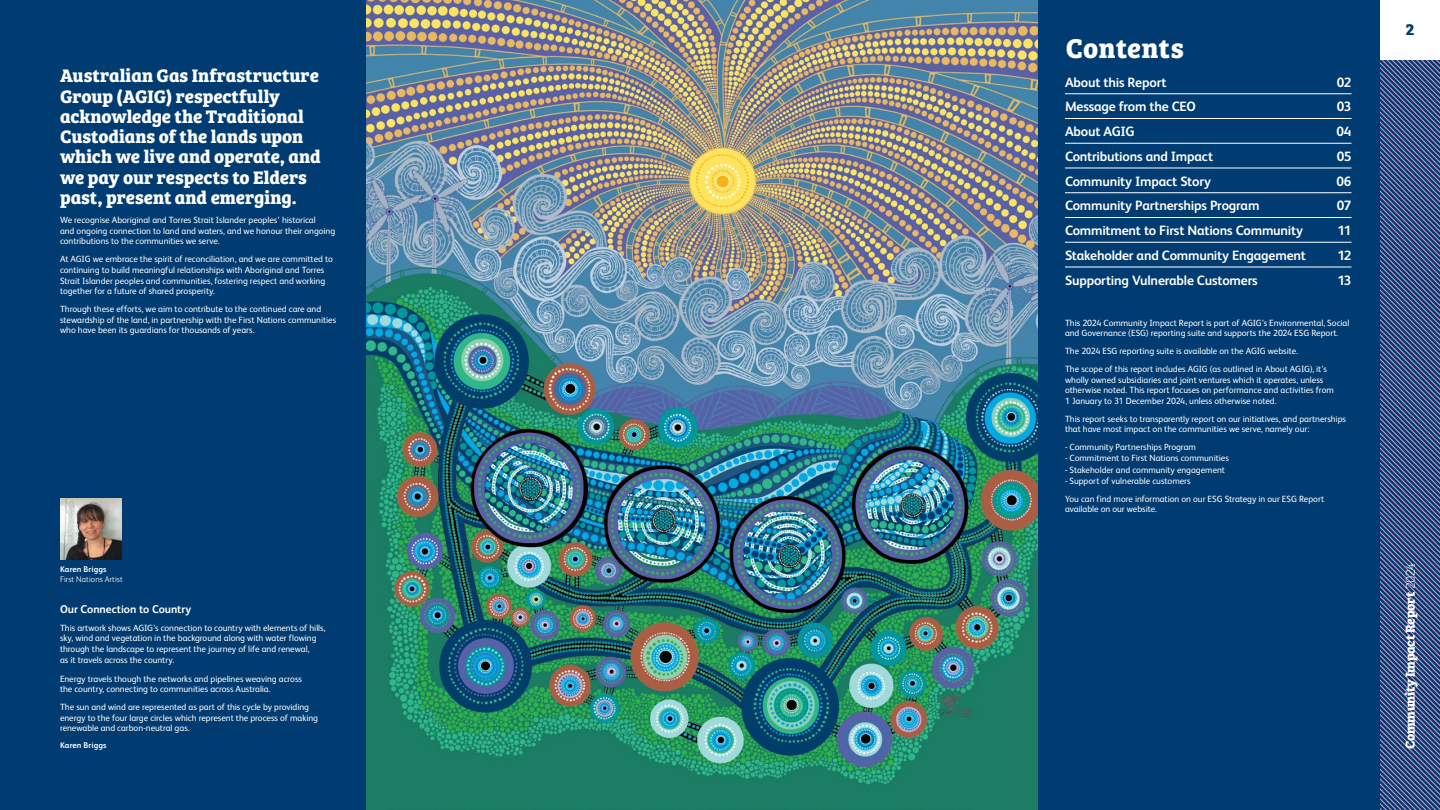
<style>
.page{position:relative;width:1440px;height:810px;background:#003c71}
.page>*{position:absolute;margin:0;border:0;box-sizing:border-box;transform-origin:0 0}
.t1{font:700 28.12px "Bree Serif";letter-spacing:.02em;color:#fff}
.t2{font:700 18.75px/20.2px "Bree Serif";letter-spacing:-.005em;color:#fff}
.t3{font:700 16.5px "Bree Serif";color:#003c71}
.t4{font:700 13.5px "FS Albert";letter-spacing:-.015em;color:#fff}
.t5{font:700 13.5px "Bree Serif";letter-spacing:-.02em;color:#fff}
.t6{font:700 11.25px "FS Albert";letter-spacing:-.005em;color:#fff}
.t7{font:9px/10.5px "FS Albert";letter-spacing:-.005em;color:#fff}
.t8{font:700 8.25px "FS Albert";letter-spacing:.01em;color:#fff}
.t9{font:300 8.25px "FS Albert";letter-spacing:.01em;color:#fff}
.s1{font-family:"Bree Serif Th";font-weight:400}
</style>
<div class="page">
<img style="left:367px;top:0;width:671px;height:810px">
<hr style="left:1065px;top:93px;width:255px;height:1px;background:#fff">
<hr style="left:1320px;top:93px;width:32px;height:1px;background:#fff">
<hr style="left:1065px;top:118px;width:255px;height:1px;background:#fff">
<hr style="left:1320px;top:118px;width:32px;height:1px;background:#fff">
<hr style="left:1065px;top:143px;width:255px;height:1px;background:#fff">
<hr style="left:1320px;top:143px;width:32px;height:1px;background:#fff">
<hr style="left:1065px;top:168px;width:255px;height:1px;background:#fff">
<hr style="left:1320px;top:168px;width:32px;height:1px;background:#fff">
<hr style="left:1065px;top:192px;width:255px;height:1px;background:#fff">
<hr style="left:1320px;top:192px;width:32px;height:1px;background:#fff">
<hr style="left:1065px;top:217px;width:255px;height:1px;background:#fff">
<hr style="left:1320px;top:217px;width:32px;height:1px;background:#fff">
<hr style="left:1065px;top:242px;width:255px;height:1px;background:#fff">
<hr style="left:1320px;top:242px;width:32px;height:1px;background:#fff">
<hr style="left:1065px;top:267px;width:255px;height:1px;background:#fff">
<hr style="left:1320px;top:267px;width:32px;height:1px;background:#fff">
<svg style="left:1380px;top:60px;width:60px;height:750px"></svg>
<div style="left:1380px;top:0;width:60px;height:60px;background:#fff"></div>
<img style="left:60px;top:499px;width:61px;height:61px">
<h2 class="t2" style="left:60px;top:65px;width:262px">Australian Gas Infrastructure<br>Group (AGIG) respectfully acknowledge the Traditional<br>Custodians of the lands upon which we live and operate, and we pay our respects to Elders past, present and emerging.</h2>
<p class="t7" style="left:60px;top:215px;width:277px">We recognise Aboriginal and Torres Strait Islander peoples’ historical<br>and ongoing connection to land and waters, and we honour their ongoing contributions to the communities we serve.</p>
<p class="t7" style="left:60px;top:254px;width:274px">At AGIG we embrace the spirit of reconciliation, and we are committed to continuing to build meaningful relationships with Aboriginal and Torres Strait Islander peoples and communities, fostering respect and working together for a future of shared prosperity.</p>
<p class="t7" style="left:60px;top:304px;width:278px">Through these efforts, we aim to contribute to the continued care and stewardship of the land, in partnership with the First Nations communities who have been its guardians for thousands of years.</p>
<p class="t8" style="left:60px;top:565px;width:48px">Karen Briggs</p>
<p class="t9" style="left:60px;top:575px;width:64px">First Nations Artist</p>
<p class="t6" style="left:60px;top:603px;width:133px">Our Connection to Country</p>
<p class="t7" style="left:60px;top:623px;width:267px">This artwork shows AGIG’s connection to country with elements of hills, sky, wind and vegetation in the background along with water flowing through the landscape to represent the journey of life and renewal,<br>as it travels across the country.</p>
<p class="t7" style="left:60px;top:673px;width:244px">Energy travels though the networks and pipelines weaving across the country, connecting to communities across Australia.</p>
<p class="t7" style="left:60px;top:702px;width:260px">The sun and wind are represented as part of this cycle by providing energy to the four large circles which represent the process of making renewable and carbon-neutral gas.</p>
<p class="t8" style="left:60px;top:741px;width:48px">Karen Briggs</p>
<h1 class="t1" style="left:1066px;top:26px;width:120px">Contents</h1>
<h3 class="t4" style="left:1065px;top:74px;width:103px">About this Report</h3>
<h3 class="t4" style="left:1337px;top:74px;width:16px">02</h3>
<h3 class="t4" style="left:1065px;top:99px;width:132px">Message from the CEO</h3>
<h3 class="t4" style="left:1337px;top:99px;width:16px">03</h3>
<h3 class="t4" style="left:1065px;top:124px;width:71px">About AGIG</h3>
<h3 class="t4" style="left:1336px;top:124px;width:17px">04</h3>
<h3 class="t4" style="left:1065px;top:148px;width:150px">Contributions and Impact</h3>
<h3 class="t4" style="left:1337px;top:148px;width:16px">05</h3>
<h3 class="t4" style="left:1065px;top:173px;width:148px">Community Impact Story</h3>
<h3 class="t4" style="left:1336px;top:173px;width:17px">06</h3>
<h3 class="t4" style="left:1065px;top:198px;width:196px">Community Partnerships Program</h3>
<h3 class="t4" style="left:1337px;top:198px;width:16px">07</h3>
<h3 class="t4" style="left:1065px;top:223px;width:240px">Commitment to First Nations Community</h3>
<h3 class="t4" style="left:1337px;top:223px;width:15px">11</h3>
<h3 class="t4" style="left:1065px;top:247px;width:242px">Stakeholder and Community Engagement</h3>
<h3 class="t4" style="left:1337px;top:247px;width:16px">12</h3>
<h3 class="t4" style="left:1065px;top:272px;width:194px">Supporting Vulnerable Customers</h3>
<h3 class="t4" style="left:1337px;top:272px;width:16px">13</h3>
<p class="t7" style="left:1065px;top:317px;width:286px">This 2024 Community Impact Report is part of AGIG’s Environmental, Social and Governance (ESG) reporting suite and supports the 2024 ESG Report.</p>
<p class="t7" style="left:1065px;top:342px;width:264px;line-height:18px">The 2024 ESG reporting suite is available on the AGIG website.<br>The scope of this report includes AGIG (as outlined in About AGIG), it’s</p>
<p class="t7" style="left:1065px;top:374px;width:270px">wholly owned subsidiaries and joint ventures which it operates, unless otherwise noted. This report focuses on performance and activities from<br>1 January to 31 December 2024, unless otherwise noted.</p>
<p class="t7" style="left:1065px;top:413px;width:283px">This report seeks to transparently report on our initiatives, and partnerships that have most impact on the communities we serve, namely our:</p>
<p class="t7" style="left:1065px;top:442px;width:132px">- Community Partnerships Program</p>
<p class="t7" style="left:1065px;top:453px;width:165px">- Commitment to First Nations communities</p>
<p class="t7" style="left:1065px;top:464px;width:162px">- Stakeholder and community engagement</p>
<p class="t7" style="left:1065px;top:472px;width:261px;line-height:18px">- Support of vulnerable customers<br>You can find more information on our ESG Strategy in our ESG Report</p>
<p class="t7" style="left:1065px;top:504px;width:94px">available on our website.</p>
<h3 class="t3" style="left:1406px;top:17px;width:10px">2</h3>
<h3 class="t5" style="left:1400px;top:749px;width:188px;rotate:-90deg">Community Impact Report <span class="s1">2024</span></h3>
</div>
